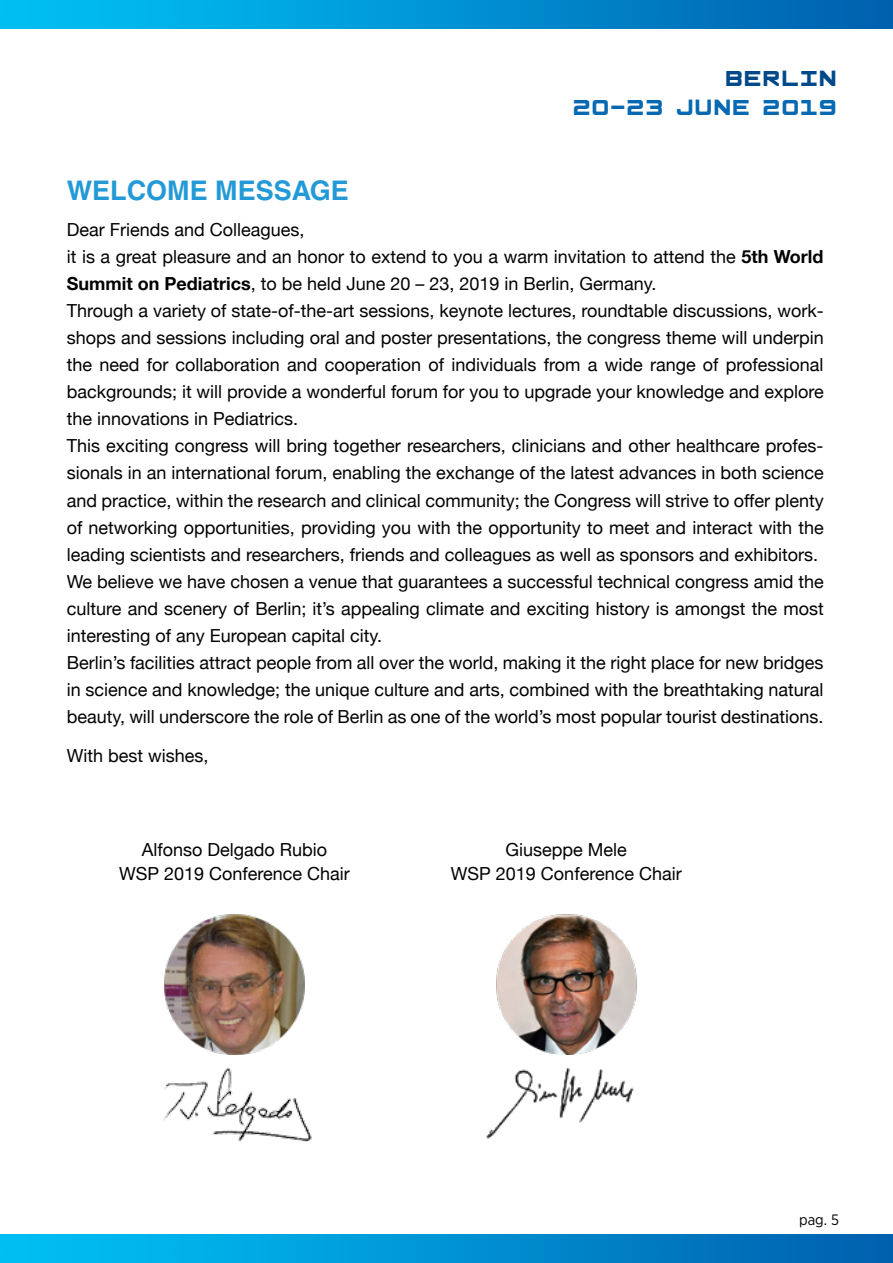
<style>
.page{position:relative;width:893px;height:1263px;background:#fff}
.page>*{position:absolute;margin:0;border:0;box-sizing:border-box;transform-origin:0 0}
.t1{font:700 27px "Helvetica";color:#239ad7}
.t2{font:24px/28.8px "Basic Square 7 Solid";color:#0769b1;text-align:right}
.t3{font:18px/27px "Helvetica Neue";color:#020203;text-align:center}
.t4{font:15px "Gotham Narrow";color:#000}
.s1{color:#014989}
.s2{color:#0669b3}
.s3{font-weight:700}
</style>
<div class="page">
<img style="left:0;top:0;width:893px;height:29px">
<img style="left:0;top:1234px;width:893px;height:29px">
<img style="left:164px;top:914px;width:141px;height:140px">
<img style="left:496px;top:914px;width:141px;height:140px">
<img style="left:162px;top:1068px;width:150px;height:74px">
<img style="left:486px;top:1068px;width:148px;height:71px">
<h2 class="t2" style="left:574px;top:64px;width:266px"><span class="s1">BERLIN<br></span>20-23 JUNE <span class="s2">2019</span></h2>
<h1 class="t1" style="left:67px;top:174px;width:284px">WELCOME MESSAGE</h1>
<p class="t3" style="left:67px;top:216px;width:758px;text-align:left">Dear Friends and Colleagues,<br>it is a great pleasure and an honor to extend to you a warm invitation to attend the <span class="s3">5th World Summit on Pediatrics</span>, to be held June 20 – 23, 2019 in Berlin, Germany.<br>Through a variety of state-of-the-art sessions, keynote lectures, roundtable discussions, work&shy;shops and sessions including oral and poster presentations, the congress theme will underpin the need for collaboration and cooperation of individuals from a wide range of professional backgrounds; it will provide a wonderful forum for you to upgrade your knowledge and explore the innovations in Pediatrics.<br>This exciting congress will bring together researchers, clinicians and other healthcare profes&shy;sionals in an international forum, enabling the exchange of the latest advances in both science and practice, within the research and clinical community; the Congress will strive to offer plenty of networking opportunities, providing you with the opportunity to meet and interact with the leading scientists and researchers, friends and colleagues as well as sponsors and exhibitors.<br>We believe we have chosen a venue that guarantees a successful technical congress amid the culture and scenery of Berlin; it’s appealing climate and exciting history is amongst the most interesting of any European capital city.<br>Berlin’s facilities attract people from all over the world, making it the right place for new bridges in science and knowledge; the unique culture and arts, combined with the breathtaking natural beauty, will underscore the role of Berlin as one of the world’s most popular tourist destinations.</p>
<p class="t3" style="left:67px;top:742px;width:143px">With best wishes,</p>
<p class="t3" style="left:119px;top:837px;width:232px;line-height:24px">Alfonso Delgado Rubio<br>WSP 2019 Conference Chair</p>
<p class="t3" style="left:451px;top:837px;width:232px;line-height:24px">Giuseppe Mele<br>WSP 2019 Conference Chair</p>
<p class="t4" style="left:799px;top:1210px;width:41px">pag. 5</p>
</div>
